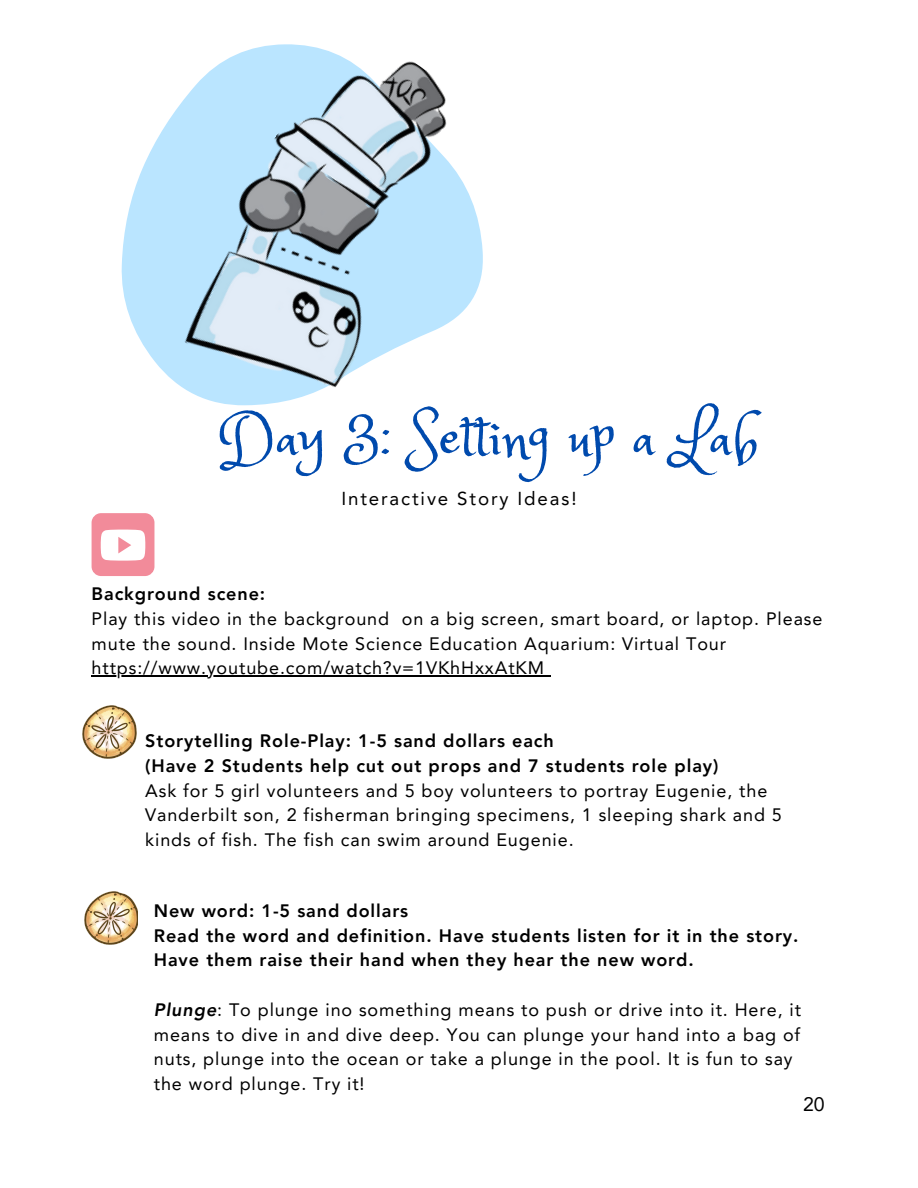
<style>
.page{position:relative;width:918px;height:1188px;background:#fff}
.page>*{position:absolute;margin:0;border:0;box-sizing:border-box;transform-origin:0 0}
.t1{font:60px "Princess Sofia";color:#004aad}
.t2{font:19.5px "Avenir LT Pro";color:#000}
.t3{font:18.75px "Avenir LT Pro";letter-spacing:.1em;color:#000}
.t4{font:18px/24.8px "Avenir LT Pro";letter-spacing:.05em;color:#000}
.t5{font:800 18px/24.8px "Avenir LT Pro";letter-spacing:.05em;color:#000}
.s1{font-weight:800;font-style:italic}
</style>
<div class="page">
<svg style="left:121px;top:157px;width:27px;height:195px;fill:#bae5ff"></svg>
<div style="left:92px;top:513px;width:62px;height:63px;background:#f28b9a;border-radius:10px"></div>
<svg style="left:101px;top:530px;width:44px;height:31px"></svg>
<hr style="left:92px;top:676px;width:453px;height:1px;background:#000">
<img style="left:84px;top:892px;width:53px;height:53px">
<img style="left:82px;top:706px;width:54px;height:53px">
<img style="left:148px;top:44px;width:335px;height:362px">
<p class="t1" style="left:218px;top:398px;width:544px">Day 3: Setting up a Lab</p>
<p class="t3" style="left:341px;top:491px;width:237px">Interactive Story Ideas!</p>
<p class="t5" style="left:92px;top:583px;width:175px">Background scene:</p>
<p class="t4" style="left:92px;top:608px;width:732px">Play this video in the background on a big screen, smart board, or laptop. Please mute the sound. Inside Mote Science Education Aquarium: Virtual Tour</p>
<h1 class="t4" style="left:92px;top:657px;width:454px">https://www.youtube.com/watch?v=1VKhHxxAtKM</h1>
<p class="t5" style="left:145px;top:730px;width:410px">Storytelling Role-Play: 1-5 sand dollars each</p>
<p class="t5" style="left:145px;top:755px;width:575px">(Have 2 Students help cut out props and 7 students role play)</p>
<p class="t4" style="left:145px;top:780px;width:638px">Ask for 5 girl volunteers and 5 boy volunteers to portray Eugenie, the<br>Vanderbilt son, 2 fisherman bringing specimens, 1 sleeping shark and 5 kinds of fish. The fish can swim around Eugenie.</p>
<p class="t5" style="left:154px;top:900px;width:646px">New word: 1-5 sand dollars<br>Read the word and definition. Have students listen for it in the story.<br>Have them raise their hand when they hear the new word.</p>
<p class="t4" style="left:154px;top:999px;width:649px"><span class="s1">Plunge</span>: To plunge ino something means to push or drive into it. Here, it means to dive in and dive deep. You can plunge your hand into a bag of nuts, plunge into the ocean or take a plunge in the pool. It is fun to say the word plunge. Try it!</p>
<h2 class="t2" style="left:803px;top:1096px;width:23px">20</h2>
</div>
